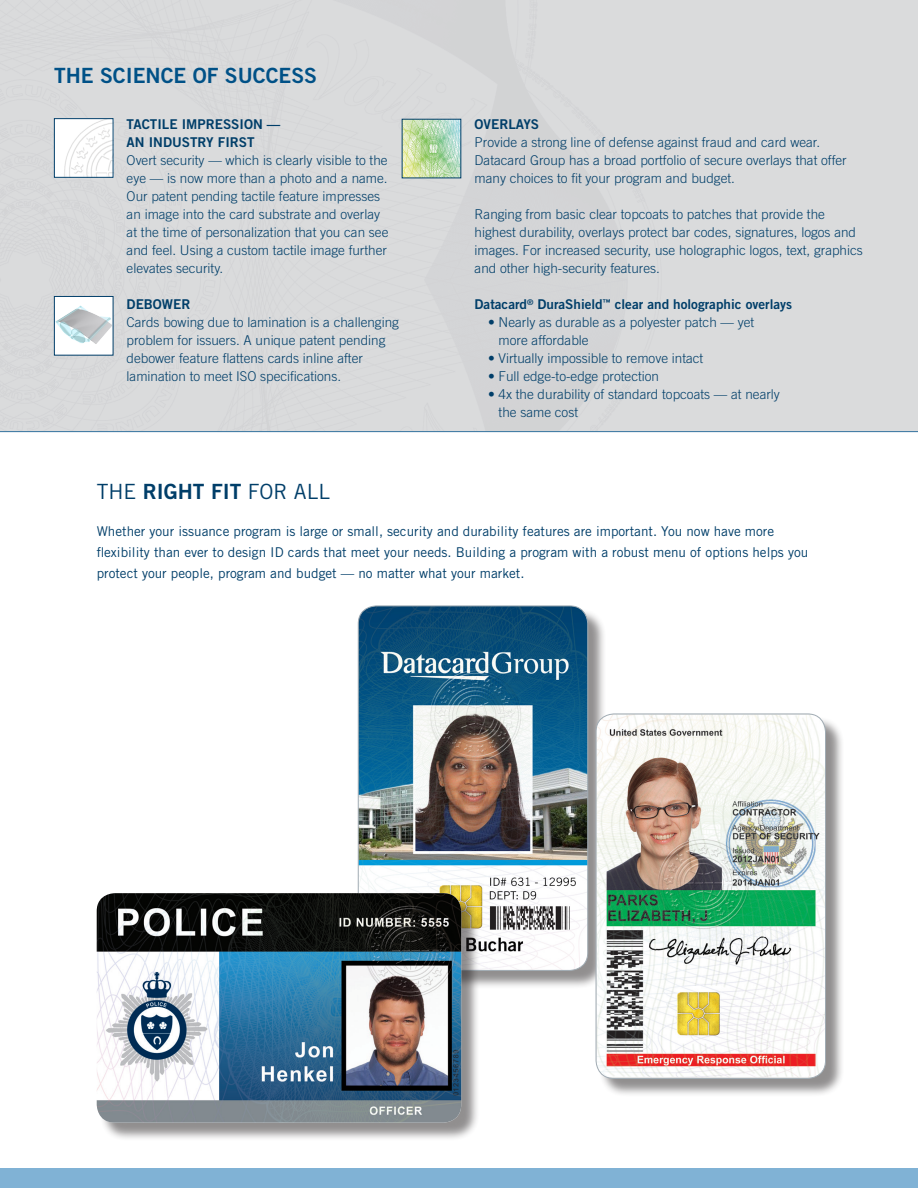
<style>
.page{position:relative;width:918px;height:1188px;background:#fff}
.page>*{position:absolute;margin:0;border:0;box-sizing:border-box;transform-origin:0 0}
.t1{font:21px "Trade Gothic Bold Two";color:#005187}
.t2{font:21px "Trade Gothic";color:#003e69}
.t3{font:300 13.5px/18px "Trade Gothic";color:#003e69}
.t4{font:13.5px/21px "Trade Gothic";color:#003e69}
.t5{font:13.5px/18px "Trade Gothic Bold Two";color:#003e69}
.s1{font-family:"Trade Gothic Bold Two"}
</style>
<div class="page">
<div style="left:0;top:0;width:918px;height:432px;background:#dadbdc"></div>
<img style="left:56px;top:120px;width:55px;height:56px">
<div style="left:54px;top:118px;width:59px;height:60px;border:1px solid #003e69"></div>
<img style="left:404px;top:121px;width:55px;height:55px">
<div style="left:54px;top:296px;width:59px;height:59px;background:#fff"></div>
<img style="left:56px;top:305px;width:55px;height:39px">
<div style="left:54px;top:296px;width:59px;height:60px;border:1px solid #003e69"></div>
<div style="left:0;top:1169px;width:918px;height:19px;background:#80b2d5"></div>
<div style="left:360px;top:608px;width:247px;height:381px;background:#231f20;opacity:.5"></div>
<img style="left:358px;top:606px;width:230px;height:364px">
<div style="left:358px;top:606px;width:230px;height:365px;border:1px solid #a1acb4;border-radius:18px"></div>
<div style="left:598px;top:716px;width:246px;height:381px;background:#231f20;opacity:.5"></div>
<img style="left:596px;top:714px;width:230px;height:364px">
<div style="left:596px;top:714px;width:230px;height:365px;border:1px solid #a1acb4;border-radius:18px"></div>
<div style="left:99px;top:895px;width:381px;height:247px;background:#231f20;opacity:.5"></div>
<img style="left:97px;top:893px;width:364px;height:230px">
<h1 class="t1" style="left:54px;top:63px;width:265px">TH E SCI ENCE OF SUCCESS</h1>
<p class="t5" style="left:127px;top:115px;width:155px">TACTI LE IMPRESSION —<br>AN I NDUSTRY FIRST</p>
<p class="t3" style="left:127px;top:151px;width:263px">Overt security — which is clearly visible to the eye — is now more than a photo and a name.<br>Our patent pending tactile feature impresses an image into the card substrate and overlay at the time of personalization that you can see and feel. Using a custom tactile image further elevates security.</p>
<p class="t5" style="left:127px;top:295px;width:61px">DEBOWER</p>
<p class="t3" style="left:127px;top:313px;width:274px">Cards bowing due to lamination is a challenging problem for issuers. A unique patent pending debower feature flattens cards inline after lamination to meet ISO specifications.</p>
<p class="t5" style="left:475px;top:115px;width:66px">OVER LAYS</p>
<p class="t3" style="left:475px;top:133px;width:374px">Provide a strong line of defense against fraud and card wear.<br>Datacard Group has a broad portfolio of secure overlays that offer many choices to fit your program and budget.</p>
<p class="t3" style="left:475px;top:205px;width:390px">Ranging from basic clear topcoats to patches that provide the highest durability, overlays protect bar codes, signatures, logos and images. For increased security, use holographic logos, text, graphics and other high-security features.</p>
<p class="t5" style="left:475px;top:295px;width:319px">DATACARD<sup>®</sup> DURASHIELD<sup>™</sup> CLEAR AND HOLOGRAPHIC OVERLAYS</p>
<p class="t3" style="left:499px;top:313px;width:257px;text-indent:-11px">• Nearly as durable as a polyester patch — yet more affordable</p>
<p class="t3" style="left:488px;top:349px;width:217px">• Virtually impossible to remove intact</p>
<p class="t3" style="left:488px;top:367px;width:173px">• Full edge-to-edge protection</p>
<p class="t3" style="left:499px;top:385px;width:283px;text-indent:-11px">• 4x the durability of standard topcoats — at nearly the same cost</p>
<h1 class="t2" style="left:97px;top:479px;width:235px">The <span class="s1">RIGHT FIT</span> For All</h1>
<p class="t4" style="left:97px;top:521px;width:713px">Whether your issuance program is large or small, security and durability features are important. You now have more flexibility than ever to design ID cards that meet your needs. Building a program with a robust menu of options helps you protect your people, program and budget — no matter what your market.</p>
</div>
